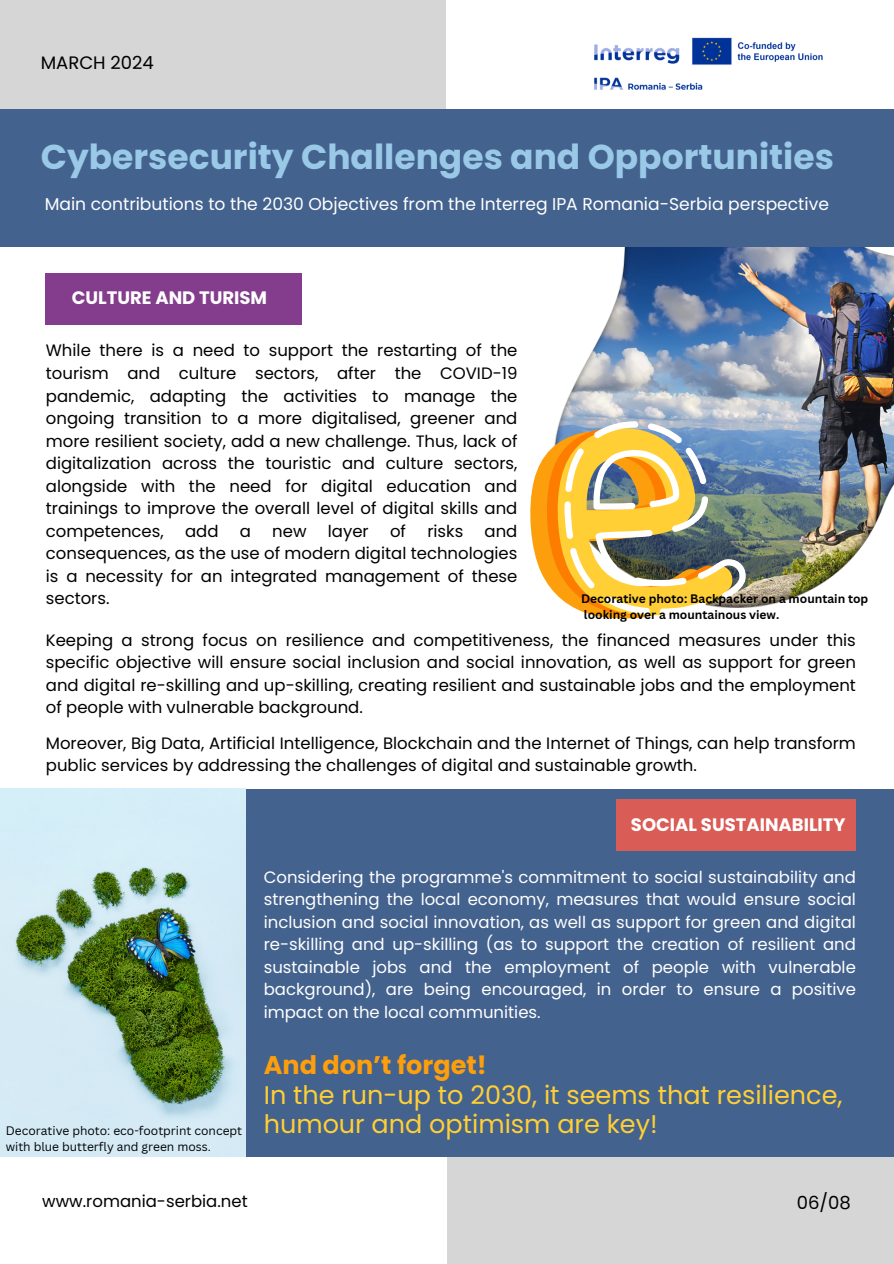
<style>
.page{position:relative;width:894px;height:1264px;background:#fff}
.page>*{position:absolute;margin:0;border:0;box-sizing:border-box;transform-origin:0 0}
.t1{font:700 34.5px "Poppins";color:#9ac8e7}
.t2{font:25.5px "Poppins";color:#ffcf35}
.t3{font:700 25.5px "Poppins";color:#fd9e0c}
.t4{font:700 18px "Poppins";color:#fff}
.t5{font:18px "Poppins";color:#000}
.t6{font:17.1px "Poppins";color:#fff}
.t7{font:16.5px/22.5px "Poppins";color:#000;text-align:justify}
.t8{font:16.5px/22.5px "Poppins";color:#fff;text-align:justify}
.t9{font:12px/16px "Canva Sans";color:#000}
.t10{font:700 12px/16px "Canva Sans";color:#000}
</style>
<div class="page">
<img style="left:554px;top:246px;width:339px;height:361px">
<div style="left:0;top:109px;width:893px;height:137px;background:#43628e"></div>
<div style="left:0;top:0;width:446px;height:109px;background:#d6d6d6"></div>
<div style="left:446px;top:1157px;width:447px;height:106px;background:#d6d6d6"></div>
<img style="left:594px;top:37px;width:229px;height:53px">
<div style="left:0;top:789px;width:893px;height:368px;background:#43628e"></div>
<div style="left:46px;top:273px;width:256px;height:51px;background:#843d8d"></div>
<img style="left:530px;top:421px;width:217px;height:198px">
<div style="left:616px;top:799px;width:239px;height:51px;background:#da5c57"></div>
<img style="left:0;top:789px;width:245px;height:367px">
<p class="t5" style="left:41px;top:50px;width:115px">MARCH 2024</p>
<h1 class="t1" style="left:41px;top:133px;width:794px">Cybersecurity Challenges and Opportunities</h1>
<p class="t6" style="left:45px;top:192px;width:785px">Main contributions to the 2030 Objectives from the Interreg IPA Romania-Serbia perspective</p>
<p class="t4" style="left:72px;top:285px;width:197px">CULTURE AND TURISM</p>
<p class="t7" style="left:46px;top:339px;width:473px">While there is a need to support the restarting of the tourism and culture sectors, after the COVID-19 pandemic, adapting the activities to manage the ongoing transition to a more digitalised, greener and more resilient society, add a new challenge. Thus, lack of digitalization across the touristic and culture sectors, alongside with the need for digital education and trainings to improve the overall level of digital skills and competences,</p>
<p class="t7" style="left:185px;top:519px;width:35px">add</p>
<p class="t7" style="left:240px;top:519px;width:13px">a</p>
<p class="t7" style="left:272px;top:519px;width:36px">new</p>
<p class="t7" style="left:328px;top:519px;width:42px">layer</p>
<p class="t7" style="left:390px;top:519px;width:17px">of</p>
<p class="t7" style="left:427px;top:519px;width:37px">risks</p>
<p class="t7" style="left:46px;top:519px;width:473px;text-indent:438px">and consequences, as the use of modern digital technologies is a necessity for an integrated management of these sectors.</p>
<p class="t7" style="left:46px;top:628px;width:811px">Keeping a strong focus on resilience and competitiveness, the financed measures under this specific objective will ensure social inclusion and social innovation, as well as support for green and digital re-skilling and up-skilling, creating resilient and sustainable jobs and the employment of people with vulnerable background.</p>
<p class="t7" style="left:46px;top:732px;width:811px">Moreover, Big Data, Artificial Intelligence, Blockchain and the Internet of Things, can help transform public services by addressing the challenges of digital and sustainable growth.</p>
<p class="t10" style="left:581px;top:590px;width:288px">Decorative photo: Backpacker on a mountain top looking over a mountainous view.</p>
<p class="t4" style="left:630px;top:811px;width:216px">SOCIAL SUSTAINABILITY</p>
<p class="t8" style="left:264px;top:865px;width:593px">Considering the programme's commitment to social sustainability and strengthening the local economy, measures that would ensure social inclusion and social innovation, as well as support for green and digital re-skilling and up-skilling (as to support the creation of resilient and sustainable jobs and the employment of people with vulnerable background), are being encouraged, in order to ensure a positive impact on the local communities.</p>
<h2 class="t3" style="left:264px;top:1047px;width:224px">And don’t forget!</h2>
<h2 class="t2" style="left:264px;top:1076px;width:580px">In the run-up to 2030, it seems that resilience,</h2>
<p class="t9" style="left:6px;top:1122px;width:653px">Decorative photo: eco-footprint concept <sup>humour</sup> <sup>and</sup> <sup>optimism</sup> <sup>are</sup> <sup>key! </sup>with blue butterfly and green moss.</p>
<p class="t7" style="left:42px;top:1189px;width:207px">www.romania-serbia.net</p>
<p class="t5" style="left:796px;top:1189px;width:55px">06/08</p>
</div>
